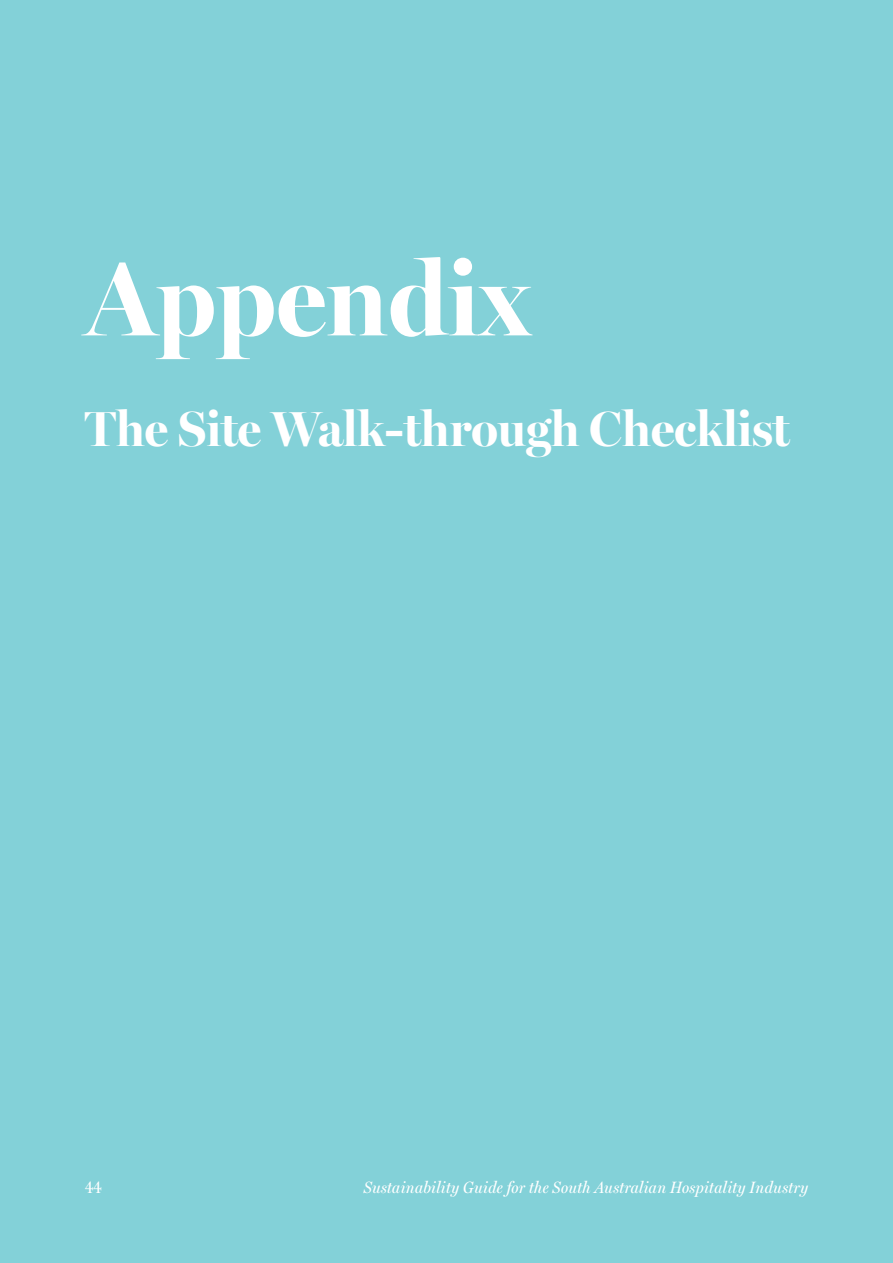
<style>
.page{position:relative;width:893px;height:1263px;background:#83d1d8}
.page>*{position:absolute;margin:0;border:0;box-sizing:border-box;transform-origin:0 0}
.h1_large{font:700 105px "Miller Banner";color:#fff}
.h1_large-2{font:700 49.5px "Miller Banner";color:#fff}
.t1{font:italic 16.5px "Miller Headline";letter-spacing:.02em;color:#fff}
.t2{font:16.5px "Miller Headline";color:#fff}
</style>
<div class="page">
<p class="h1_large" style="left:85px;top:236px;width:447px">Appendix</p>
<p class="h1_large-2" style="left:85px;top:399px;width:706px">The Site Walk-through Checklist</p>
<p class="t2" style="left:85px;top:1177px;width:18px">44</p>
<p class="t1" style="left:364px;top:1177px;width:446px">Sustainability Guide for the South Australian Hospitality Industry</p>
</div>
